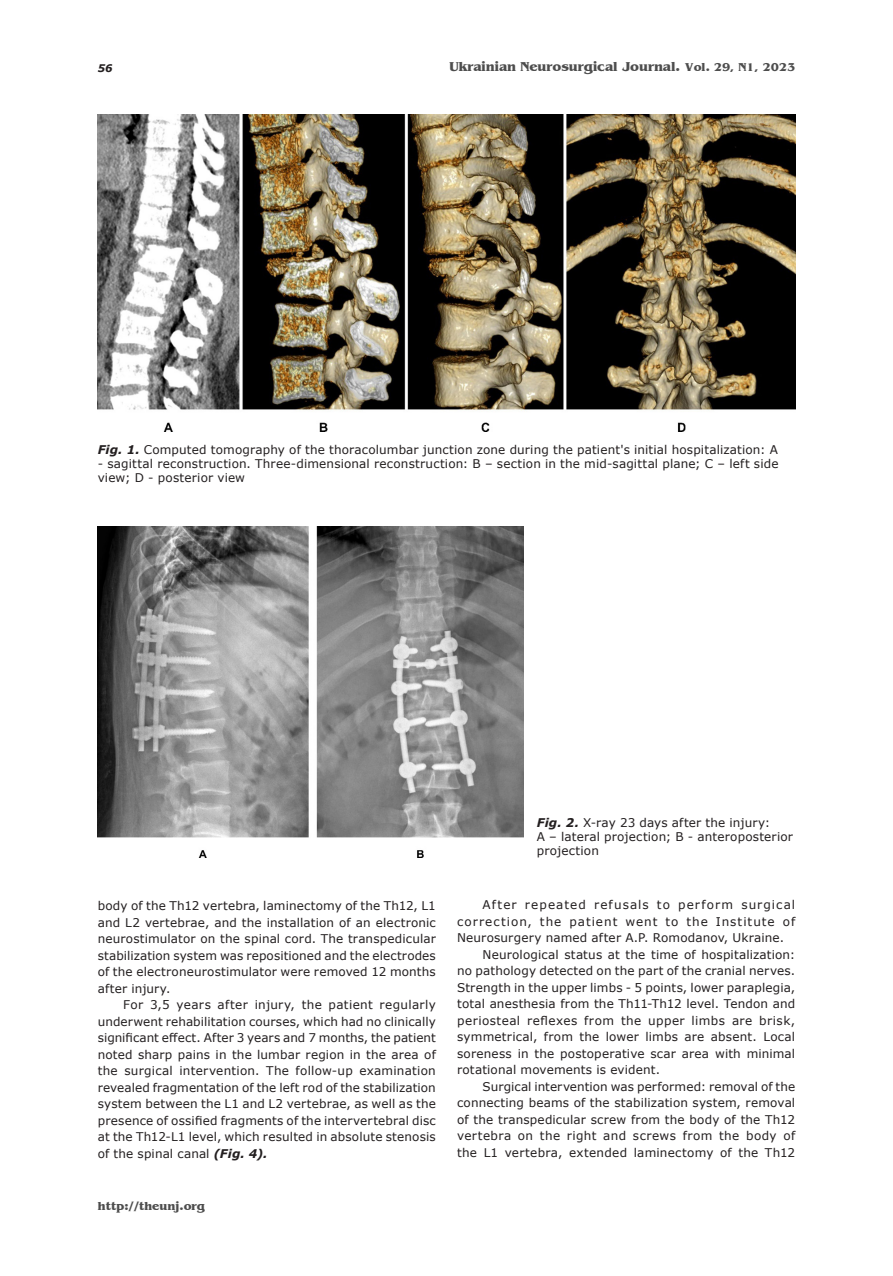
<style>
.page{position:relative;width:893px;height:1276px;background:#fff}
.page>*{position:absolute;margin:0;border:0;box-sizing:border-box;transform-origin:0 0}
.t1{font:700 13.5px "Benguiat";color:#4d4d4d}
._092_Body{font:12px/16.5px "Verdana";letter-spacing:.015em;color:#231f20;text-align:justify}
._112_Ris_pidpys{font:12px/14.4px "Verdana";letter-spacing:.015em;color:#231f20}
.t2{font:700 12px "Benguiat";color:#4d4d4d}
.t3{font:italic 700 10.5px "Verdana";color:#231f20}
.s1{font-size:12px}
.s2{font-weight:700;font-style:italic}
</style>
<div class="page">
<img style="left:98px;top:115px;width:697px;height:316px">
<img style="left:98px;top:526px;width:425px;height:331px">
<p class="t3" style="left:98px;top:61px;width:16px">56</p>
<p class="t1" style="left:450px;top:59px;width:347px">Ukrainian Neurosurgical Journal. <span class="s1">Vol. 29, N1, 2023</span></p>
<p class="_112_Ris_pidpys" style="left:98px;top:442px;width:682px"><span class="s2">Fig. 1.</span> Computed tomography of the thoracolumbar junction zone during the patient's initial hospitalization: A</p>
<p class="_112_Ris_pidpys" style="left:98px;top:456px;width:682px">- sagittal reconstruction. Three-dimensional reconstruction: B – section in the mid-sagittal plane; С – left side view; D - posterior view</p>
<p class="_092_Body" style="left:98px;top:897px;width:340px">body of the Th12 vertebra, laminectomy of the Th12, L1 and L2 vertebrae, and the installation of an electronic neurostimulator on the spinal cord. The transpedicular stabilization system was repositioned and the electrodes of the electroneurostimulator were removed 12 months after injury.</p>
<p class="_092_Body" style="left:98px;top:996px;width:340px;text-indent:26px">For 3,5 years after injury, the patient regularly underwent rehabilitation courses, which had no clinically significant effect. After 3 years and 7 months, the patient noted sharp pains in the lumbar region in the area of the surgical intervention. The follow-up examination revealed fragmentation of the left rod of the stabilization system between the L1 and L2 vertebrae, as well as the presence of ossified fragments of the intervertebral disc at the Th12-L1 level, which resulted in absolute stenosis of the spinal canal <span class="s2">(Fig. 4).</span></p>
<p class="t2" style="left:98px;top:1199px;width:109px">http://theunj.org</p>
<p class="_112_Ris_pidpys" style="left:537px;top:815px;width:258px"><span class="s2">Fig. 2.</span> X-ray 23 days after the injury:<br>A – lateral projection; B - anteroposterior projection</p>
<p class="_092_Body" style="left:457px;top:896px;width:340px;text-indent:26px">After repeated refusals to perform surgical correction, the patient went to the Institute of Neurosurgery named after A.P. Romodanov, Ukraine.</p>
<p class="_092_Body" style="left:457px;top:946px;width:340px;text-indent:26px">Neurological status at the time of hospitalization: no pathology detected on the part of the cranial nerves.<br>Strength in the upper limbs - 5 points, lower paraplegia, total anesthesia from the Th11-Th12 level. Tendon and periosteal reflexes from the upper limbs are brisk, symmetrical, from the lower limbs are absent. Local soreness in the postoperative scar area with minimal rotational movements is evident.</p>
<p class="_092_Body" style="left:457px;top:1078px;width:340px;text-indent:26px">Surgical intervention was performed: removal of the connecting beams of the stabilization system, removal of the transpedicular screw from the body of the Th12 vertebra on the right and screws from the body of the L1 vertebra, extended laminectomy of the Th12</p>
</div>
